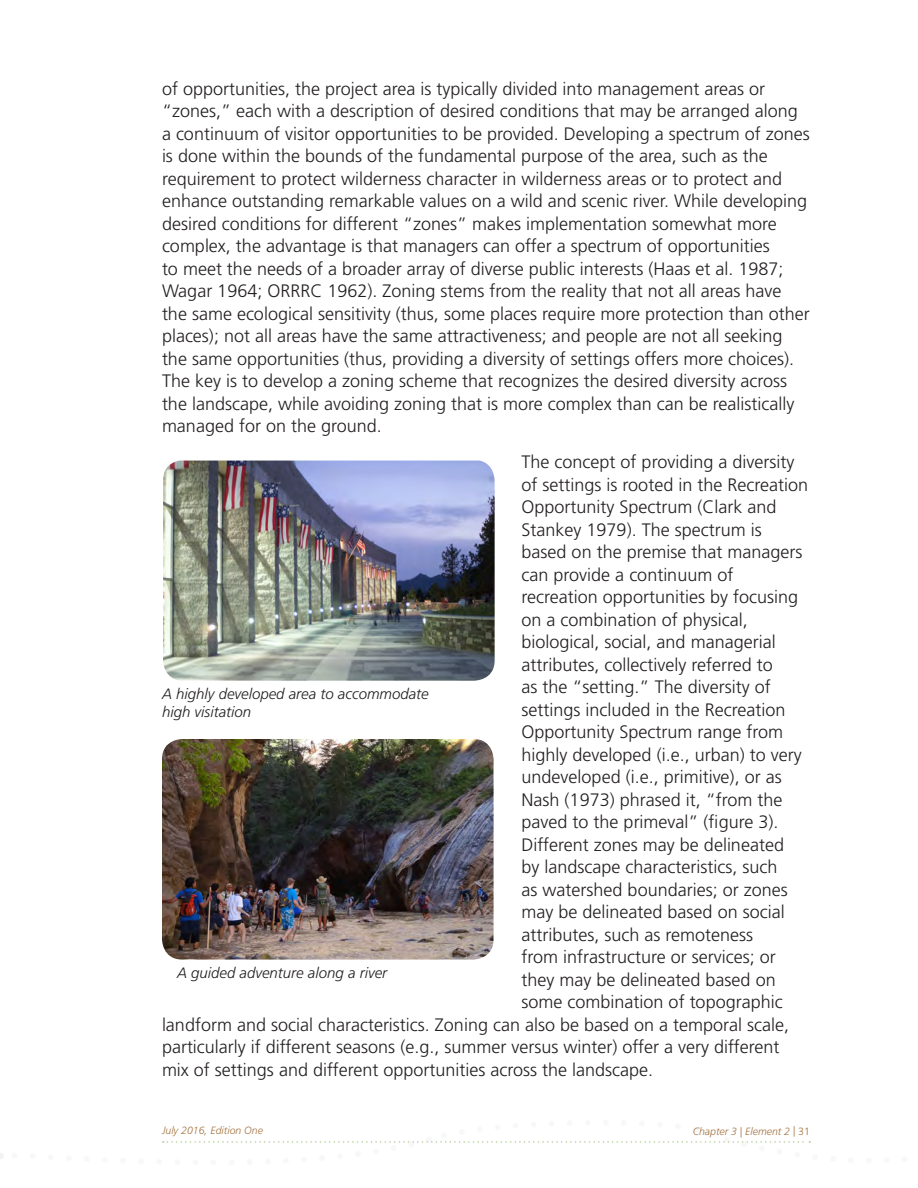
<style>
.page{position:relative;width:918px;height:1188px;background:#fff}
.page>*{position:absolute;margin:0;border:0;box-sizing:border-box;transform-origin:0 0}
.body{font:300 18px/22.5px "Frutiger LT Std";color:#231f20}
.Photo_caption{font:italic 300 15px/18px "Frutiger LT Std";color:#231f20}
.t1{font:italic 300 10.5px "Frutiger LT Std";color:#a57341}
.s1{font-style:normal}
</style>
<div class="page">
<img style="left:163px;top:461px;width:332px;height:220px">
<img style="left:162px;top:739px;width:332px;height:221px">
<svg style="left:0;top:1141px;width:811px;height:18px"></svg>
<p class="body" style="left:162px;top:77px;width:649px">of opportunities, the project area is typically divided into management areas or “zones,” each with a description of desired conditions that may be arranged along a continuum of visitor opportunities to be provided. Developing a spectrum of zones is done within the bounds of the fundamental purpose of the area, such as the requirement to protect wilderness character in wilderness areas or to protect and enhance outstanding remarkable values on a wild and scenic river. While developing desired conditions for different “zones” makes implementation somewhat more complex, the advantage is that managers can offer a spectrum of opportunities<br>to meet the needs of a broader array of diverse public interests (Haas et al. 1987; Wagar 1964; ORRRC 1962). Zoning stems from the reality that not all areas have the same ecological sensitivity (thus, some places require more protection than other places); not all areas have the same attractiveness; and people are not all seeking the same opportunities (thus, providing a diversity of settings offers more choices).<br>The key is to develop a zoning scheme that recognizes the desired diversity across the landscape, while avoiding zoning that is more complex than can be realistically managed for on the ground.</p>
<p class="body" style="left:522px;top:451px;width:274px">The concept of providing a diversity</p>
<p class="body" style="left:522px;top:473px;width:288px">of settings is rooted in the Recreation</p>
<p class="body" style="left:522px;top:496px;width:257px">Opportunity Spectrum (Clark and</p>
<p class="body" style="left:522px;top:518px;width:242px">Stankey 1979). The spectrum is</p>
<p class="body" style="left:522px;top:541px;width:282px">based on the premise that managers</p>
<p class="body" style="left:522px;top:563px;width:213px">can provide a continuum of</p>
<p class="body" style="left:522px;top:586px;width:278px">recreation opportunities by focusing</p>
<p class="body" style="left:522px;top:608px;width:228px">on a combination of physical,</p>
<p class="body" style="left:522px;top:631px;width:256px">biological, social, and managerial</p>
<p class="body" style="left:522px;top:653px;width:253px">attributes, collectively referred to</p>
<p class="body" style="left:522px;top:676px;width:251px">as the “setting.” The diversity of</p>
<p class="body" style="left:522px;top:698px;width:265px">settings included in the Recreation</p>
<p class="body" style="left:522px;top:721px;width:263px">Opportunity Spectrum range from</p>
<p class="body" style="left:522px;top:743px;width:282px">highly developed (i.e., urban) to very</p>
<p class="body" style="left:522px;top:766px;width:262px">undeveloped (i.e., primitive), or as</p>
<p class="body" style="left:522px;top:788px;width:262px">Nash (1973) phrased it, “from the</p>
<p class="body" style="left:522px;top:811px;width:258px">paved to the primeval” (figure 3).</p>
<p class="body" style="left:522px;top:833px;width:264px">Different zones may be delineated</p>
<p class="body" style="left:522px;top:856px;width:257px">by landscape characteristics, such</p>
<p class="body" style="left:522px;top:878px;width:268px">as watershed boundaries; or zones</p>
<p class="body" style="left:522px;top:901px;width:265px">may be delineated based on social</p>
<p class="body" style="left:522px;top:923px;width:233px">attributes, such as remoteness</p>
<p class="body" style="left:522px;top:946px;width:256px">from infrastructure or services; or</p>
<p class="body" style="left:522px;top:968px;width:256px">they may be delineated based on</p>
<p class="body" style="left:522px;top:991px;width:263px">some combination of topographic</p>
<p class="body" style="left:162px;top:1013px;width:629px">landform and social characteristics. Zoning can also be based on a temporal scale,</p>
<p class="body" style="left:162px;top:1036px;width:619px">particularly if different seasons (e.g., summer versus winter) offer a very different</p>
<p class="body" style="left:162px;top:1058px;width:493px">mix of settings and different opportunities across the landscape.</p>
<p class="Photo_caption" style="left:162px;top:685px;width:268px">A highly developed area to accommodate high visitation</p>
<p class="Photo_caption" style="left:177px;top:964px;width:212px">A guided adventure along a river</p>
<p class="t1" style="left:162px;top:1125px;width:102px">July 2016, Edition One</p>
<p class="t1" style="left:693px;top:1125px;width:119px">Chapter 3 | Element 2 <span class="s1">| 31</span></p>
</div>
